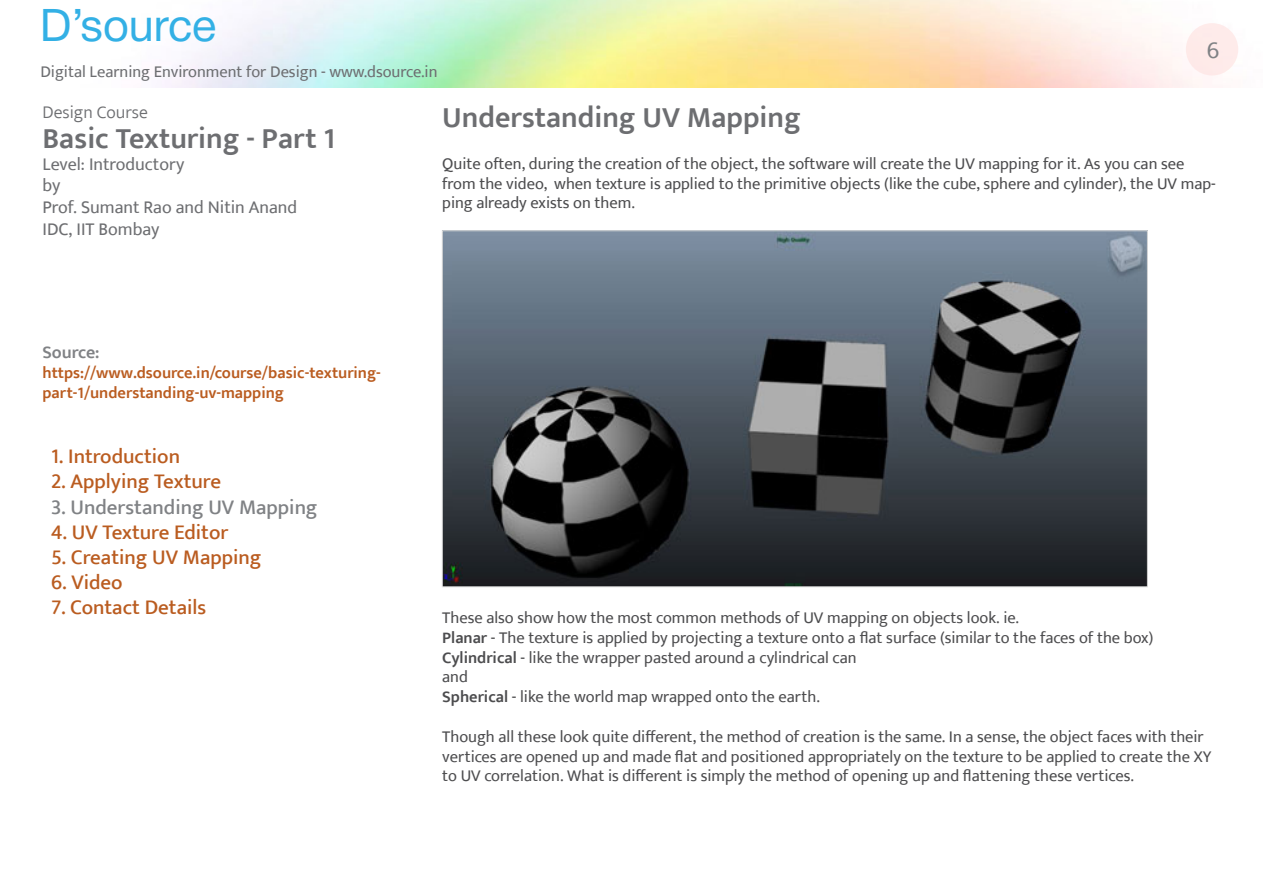
<style>
.page{position:relative;width:1263px;height:893px;background:#fff}
.page>*{position:absolute;margin:0;border:0;box-sizing:border-box;transform-origin:0 0}
.t1{font:45px "Helvetica Neue";color:#33b0e5}
.t2{font:600 30px "Ek Mukta";color:#6d6e71}
.t3{font:24px "Ek Mukta";color:#808285}
.t4{font:500 21px "Ek Mukta";color:#ba5c20}
.t5{font:500 21px "Ek Mukta";color:#808285}
.t6{font:18px/21.6px "Ek Mukta";color:#6d6e71}
.t7{font:300 18px "Ek Mukta";color:#6d6e71}
.t8{font:600 18px "Ek Mukta";color:#808285}
.t9{font:16.5px/19.8px "Ek Mukta";color:#4d4d4f}
.t10{font:600 16.5px/19.8px "Ek Mukta";color:#ba5c20}
.t11{font:16.5px "Ek Mukta";color:#6d6e71}
.s1{font-weight:600}
</style>
<div class="page">
<div style="left:1186px;top:23px;width:52px;height:52px;background:#feeaea;border-radius:50%"></div>
<img style="left:444px;top:233px;width:701px;height:352px">
<h1 class="t1" style="left:40px;top:-7px;width:178px">D’source</h1>
<p class="t11" style="left:40px;top:62px;width:399px">Digital Learning Environment for Design - www.dsource.in</p>
<h3 class="t3" style="left:1207px;top:35px;width:14px">6</h3>
<p class="t7" style="left:43px;top:101px;width:107px">Design Course</p>
<h2 class="t2" style="left:43px;top:120px;width:294px">Basic Texturing - Part 1</h2>
<p class="t6" style="left:43px;top:153px;width:256px">Level: Introductory<br>by<br>Prof. Sumant Rao and Nitin Anand<br>IDC, IIT Bombay</p>
<p class="t8" style="left:43px;top:342px;width:59px">Source:</p>
<p class="t10" style="left:43px;top:363px;width:340px">https://www.dsource.in/course/basic-texturing&shy;part-1/understanding-uv-mapping</p>
<p class="t4" style="left:51px;top:444px;width:131px">1. Introduction</p>
<p class="t4" style="left:51px;top:469px;width:171px">2. Applying Texture</p>
<p class="t5" style="left:51px;top:494px;width:268px">3. Understanding UV Mapping</p>
<p class="t4" style="left:51px;top:519px;width:179px">4. UV Texture Editor</p>
<p class="t4" style="left:51px;top:544px;width:212px">5. Creating UV Mapping</p>
<p class="t4" style="left:51px;top:570px;width:73px">6. Video</p>
<p class="t4" style="left:51px;top:595px;width:157px">7. Contact Details</p>
<h2 class="t2" style="left:442px;top:100px;width:360px">Understanding UV Mapping</h2>
<p class="t9" style="left:442px;top:153px;width:775px">Quite often, during the creation of the object, the software will create the UV mapping for it. As you can see from the video, when texture is applied to the primitive objects (like the cube, sphere and cylinder), the UV map&shy;ping already exists on them.</p>
<p class="t9" style="left:442px;top:607px;width:712px">These also show how the most common methods of UV mapping on objects look. ie.<br><span class="s1">Planar</span> - The texture is applied by projecting a texture onto a flat surface (similar to the faces of the box)<br><span class="s1">Cylindrical</span> - like the wrapper pasted around a cylindrical can<br>and<br><span class="s1">Spherical</span> - like the world map wrapped onto the earth.</p>
<p class="t9" style="left:442px;top:726px;width:770px">Though all these look quite different, the method of creation is the same. In a sense, the object faces with their vertices are opened up and made flat and positioned appropriately on the texture to be applied to create the XY to UV correlation. What is different is simply the method of opening up and flattening these vertices.</p>
</div>
